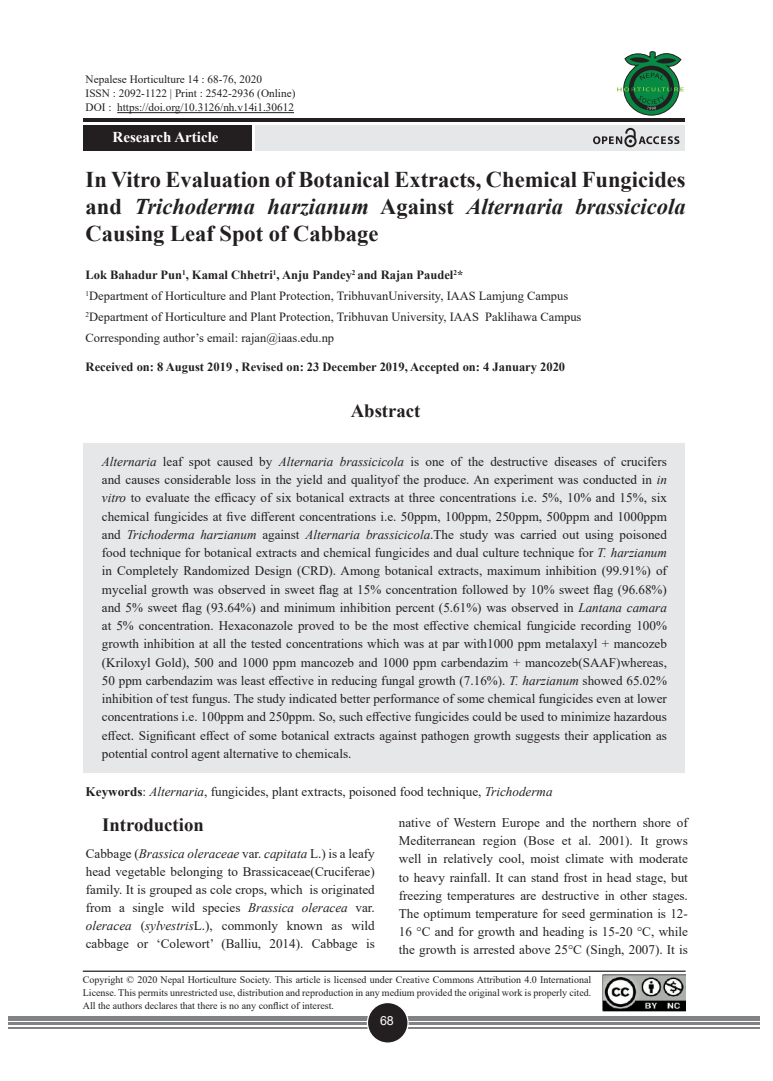
<style>
.page{position:relative;width:773px;height:1081px;background:#fff}
.page>*{position:absolute;margin:0;border:0;box-sizing:border-box;transform-origin:0 0}
.heading_English{font:700 22.5px/27px "Times New Roman";color:#231f20;text-align:justify}
.abstract_text{font:700 18.75px "Times New Roman";color:#231f20}
.writer_name{font:700 18.75px "Times New Roman";color:#231f20}
.t{font:700 15px "Times New Roman";color:#fff}
.abstract_text-2{font:13.12px/18.2px "Times New Roman";color:#231f20;text-align:justify}
.body_text{font:13.12px/18.1px "Times New Roman";color:#231f20;text-align:justify}
.writer_name-2{font:12.5px "Times New Roman";color:#231f20}
.writer_name-3{font:700 12.5px "Times New Roman";color:#231f20}
.t1{font:12.5px "Arial";color:#fff}
.t-2{font:11.25px "Times New Roman";color:#231f20}
.body_text-2{font:10px/13.1px "Times New Roman";color:#231f20;text-align:justify}
.s1{font-style:italic}
.s2{font-weight:700}
</style>
<div class="page">
<div style="left:8px;top:1016px;width:752px;height:5px;background:#808285"></div>
<hr style="left:8px;top:1023px;width:752px;height:2px;background:#808285">
<hr style="left:8px;top:1026px;width:752px;height:2px;background:#808285">
<div style="left:367px;top:1002px;width:41px;height:41px;background:#231f20;border-radius:50%"></div>
<div style="left:367px;top:1002px;width:41px;height:41px;border:1px solid #fff;border-radius:50%"></div>
<div style="left:83px;top:443px;width:601px;height:330px;background:#e6e7e9"></div>
<div style="left:83px;top:125px;width:169px;height:25px;background:#231f20"></div>
<div style="left:255px;top:125px;width:429px;height:25px;background:#e6e7e9"></div>
<hr style="left:83px;top:119px;width:601px;height:3px;background:#231f20">
<hr style="left:117px;top:112px;width:177px;height:1px;background:#231f20">
<svg style="left:593px;top:128px;width:86px;height:20px"></svg>
<svg style="left:617px;top:51px;width:66px;height:65px"></svg>
<img style="left:602px;top:975px;width:83px;height:36px">
<hr style="left:83px;top:970px;width:602px;height:2px;background:#231f20">
<p class="t-2" style="left:86px;top:71px;width:178px">Nepalese Horticulture 14 : 68-76, 2020</p>
<p class="t-2" style="left:86px;top:86px;width:211px">ISSN : 2092-1122 | Print : 2542-2936 (Online)</p>
<p class="t-2" style="left:86px;top:100px;width:210px">DOI : https://doi.org/10.3126/nh.v14i1.30612</p>
<p class="t" style="left:112px;top:126px;width:107px">Research Article</p>
<p class="heading_English" style="left:86px;top:166px;width:601px">In Vitro Evaluation of Botanical Extracts, Chemical Fungicides and <span class="s1">Trichoderma harzianum</span> Against <span class="s1">Alternaria brassicicola </span>Causing Leaf Spot of Cabbage</p>
<p class="writer_name-3" style="left:86px;top:266px;width:379px">Lok Bahadur Pun<sup>1</sup>, Kamal Chhetri<sup>1</sup>, Anju Pandey<sup>2</sup> and Rajan Paudel<sup>2</sup>*</p>
<p class="writer_name-2" style="left:86px;top:287px;width:484px"><sup>1</sup>Department of Horticulture and Plant Protection, TribhuvanUniversity, IAAS Lamjung Campus</p>
<p class="writer_name-2" style="left:86px;top:308px;width:497px"><sup>2</sup>Department of Horticulture and Plant Protection, Tribhuvan University, IAAS Paklihawa Campus</p>
<p class="writer_name-2" style="left:86px;top:329px;width:250px">Corresponding author’s email: rajan@iaas.edu.np</p>
<p class="writer_name-3" style="left:86px;top:357px;width:481px">Received on: 8 August 2019 , Revised on: 23 December 2019, Accepted on: 4 January 2020</p>
<p class="writer_name" style="left:350px;top:397px;width:71px">Abstract</p>
<p class="abstract_text-2" style="left:102px;top:452px;width:566px"><span class="s1">Alternaria</span> leaf spot caused by <span class="s1">Alternaria brassicicola</span> is one of the destructive diseases of crucifers and causes considerable loss in the yield and qualityof the produce. An experiment was conducted in <span class="s1">in vitro</span> to evaluate the efficacy of six botanical extracts at three concentrations i.e. 5%, 10% and 15%, six chemical fungicides at five different concentrations i.e. 50ppm, 100ppm, 250ppm, 500ppm and 1000ppm and <span class="s1">Trichoderma harzianum</span> against <span class="s1">Alternaria brassicicola</span>.The study was carried out using poisoned food technique for botanical extracts and chemical fungicides and dual culture technique for <span class="s1">T. harzianum </span>in Completely Randomized Design (CRD). Among botanical extracts, maximum inhibition (99.91%) of mycelial growth was observed in sweet flag at 15% concentration followed by 10% sweet flag (96.68%) and 5% sweet flag (93.64%) and minimum inhibition percent (5.61%) was observed in <span class="s1">Lantana camara </span>at 5% concentration. Hexaconazole proved to be the most effective chemical fungicide recording 100% growth inhibition at all the tested concentrations which was at par with1000 ppm metalaxyl + mancozeb (Kriloxyl Gold), 500 and 1000 ppm mancozeb and 1000 ppm carbendazim + mancozeb(SAAF)whereas, 50 ppm carbendazim was least effective in reducing fungal growth (7.16%). <span class="s1">T. harzianum</span> showed 65.02% inhibition of test fungus. The study indicated better performance of some chemical fungicides even at lower concentrations i.e. 100ppm and 250ppm. So, such effective fungicides could be used to minimize hazardous effect. Significant effect of some botanical extracts against pathogen growth suggests their application as potential control agent alternative to chemicals.</p>
<p class="abstract_text-2" style="left:86px;top:782px;width:468px"><span class="s2">Keywords</span>: <span class="s1">Alternaria</span>, fungicides, plant extracts, poisoned food technique, <span class="s1">Trichoderma</span></p>
<p class="abstract_text" style="left:102px;top:811px;width:103px">Introduction</p>
<p class="body_text" style="left:86px;top:844px;width:290px">Cabbage (<span class="s1">Brassica oleraceae</span> var. <span class="s1">capitata</span> L.) is a leafy head vegetable belonging to Brassicaceae(Cruciferae) family. It is grouped as cole crops, which is originated from a single wild species <span class="s1">Brassica oleracea</span> var. <span class="s1">oleracea</span> (<span class="s1">sylvestris</span>L.), commonly known as wild cabbage or ‘Colewort’ (Balliu, 2014). Cabbage is</p>
<p class="body_text-2" style="left:83px;top:972px;width:510px">Copyright © 2020 Nepal Horticulture Society. This article is licensed under Creative Commons Attribution 4.0 International License. This permits unrestricted use, distribution and reproduction in any medium provided the original work is properly cited.<br>All the authors declares that there is no any conflict of interest.</p>
<p class="body_text" style="left:399px;top:813px;width:290px">native of Western Europe and the northern shore of Mediterranean region (Bose et al. 2001). It grows well in relatively cool, moist climate with moderate to heavy rainfall. It can stand frost in head stage, but freezing temperatures are destructive in other stages.<br>The optimum temperature for seed germination is 12- 16 °C and for growth and heading is 15-20 °C, while the growth is arrested above 25°C (Singh, 2007). It is</p>
<p class="t1" style="left:380px;top:1012px;width:15px">68</p>
</div>
